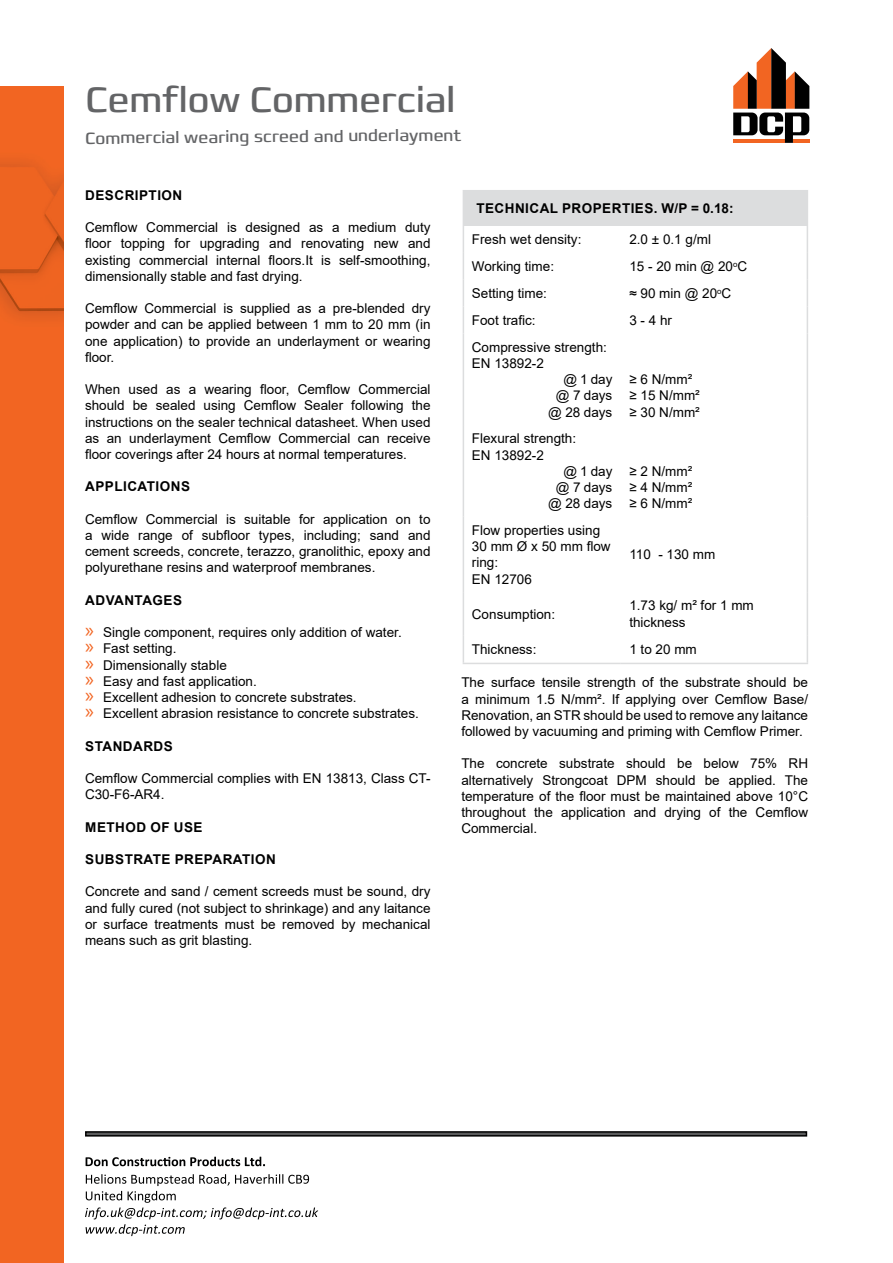
<style>
.page{position:relative;width:893px;height:1263px;background:#fff}
.page>*{position:absolute;margin:0;border:0;box-sizing:border-box;transform-origin:0 0}
.t1{font:36px "Francker CYR";color:#636466}
.t2{font:16.5px "Francker CYR";color:#636466}
.t3{font:13.5px/16.2px "Arial";color:#000;text-align:justify}
.t4{font:700 13.5px "Arial";letter-spacing:.035em;color:#000}
.s1{font-family:"Myriad Pro";font-size:21px;color:#f26522}
</style>
<div class="page">
<svg style="left:86px;top:1157px;width:179px;height:9px"></svg>
<svg style="left:85px;top:1174px;width:233px;height:62px"></svg>
<div style="left:85px;top:1131px;width:722px;height:5px;border:2px solid #000"></div>
<div style="left:463px;top:191px;width:344px;height:35px;background:#dcddde"></div>
<hr style="left:463px;top:190px;width:158px;height:1px;background:#dcddde">
<hr style="left:621px;top:190px;width:187px;height:1px;background:#dcddde">
<hr style="left:807px;top:191px;width:1px;height:35px;background:#dcddde">
<svg style="left:463px;top:226px;width:1px;height:107px"></svg>
<svg style="left:807px;top:226px;width:1px;height:107px"></svg>
<hr style="left:463px;top:333px;width:1px;height:92px;background:#dcddde">
<hr style="left:807px;top:333px;width:1px;height:92px;background:#dcddde">
<hr style="left:463px;top:425px;width:1px;height:92px;background:#dcddde">
<hr style="left:807px;top:425px;width:1px;height:92px;background:#dcddde">
<hr style="left:463px;top:517px;width:1px;height:75px;background:#dcddde">
<hr style="left:807px;top:517px;width:1px;height:75px;background:#dcddde">
<hr style="left:463px;top:592px;width:1px;height:43px;background:#dcddde">
<hr style="left:807px;top:592px;width:1px;height:43px;background:#dcddde">
<svg style="left:463px;top:635px;width:1px;height:28px"></svg>
<svg style="left:807px;top:635px;width:1px;height:28px"></svg>
<hr style="left:463px;top:663px;width:158px;height:1px;background:#dcddde">
<hr style="left:621px;top:663px;width:187px;height:1px;background:#dcddde">
<svg style="left:733px;top:48px;width:76px;height:95px"></svg>
<div style="left:0;top:86px;width:64px;height:1177px;background:#f26522"></div>
<img style="left:0;top:161px;width:64px;height:158px">
<h1 class="t1" style="left:85px;top:77px;width:372px">Cemflow Commercial</h1>
<p class="t2" style="left:85px;top:129px;width:378px;rotate:-1deg">Commercial wearing screed and underlayment</p>
<p class="t4" style="left:85px;top:186px;width:98px">DESCRIPTION</p>
<p class="t3" style="left:85px;top:219px;width:347px">Cemflow Commercial is designed as a medium duty floor topping for upgrading and renovating new and existing commercial internal floors.It is self-smoothing, dimensionally stable and fast drying.</p>
<p class="t3" style="left:85px;top:300px;width:347px">Cemflow Commercial is supplied as a pre-blended dry powder and can be applied between 1 mm to 20 mm (in one application) to provide an underlayment or wearing floor.</p>
<p class="t3" style="left:85px;top:381px;width:347px">When used as a wearing floor, Cemflow Commercial should be sealed using Cemflow Sealer following the instructions on the sealer technical datasheet. When used as an underlayment Cemflow Commercial can receive floor coverings after 24 hours at normal temperatures.</p>
<p class="t4" style="left:85px;top:477px;width:106px">APPLICATIONS</p>
<p class="t3" style="left:85px;top:511px;width:347px">Cemflow Commercial is suitable for application on to a wide range of subfloor types, including; sand and cement screeds, concrete, terazzo, granolithic, epoxy and polyurethane resins and waterproof membranes.</p>
<p class="t4" style="left:85px;top:591px;width:98px">ADVANTAGES</p>
<p class="t3" style="left:85px;top:624px;width:335px;text-align:left"><span class="s1">»</span> Single component, requires only addition of water.<br><span class="s1">»</span> Fast setting.<br><span class="s1">»</span> Dimensionally stable<br><span class="s1">»</span> Easy and fast application.<br><span class="s1">»</span> Excellent adhesion to concrete substrates.<br><span class="s1">»</span> Excellent abrasion resistance to concrete substrates.</p>
<p class="t4" style="left:85px;top:736px;width:89px">STANDARDS</p>
<p class="t3" style="left:85px;top:770px;width:347px">Cemflow Commercial complies with EN 13813, Class CT-<br>C30-F6-AR4.</p>
<p class="t4" style="left:85px;top:817px;width:119px">METHOD OF USE</p>
<p class="t4" style="left:85px;top:850px;width:192px">SUBSTRATE PREPARATION</p>
<p class="t3" style="left:85px;top:883px;width:347px">Concrete and sand / cement screeds must be sound, dry and fully cured (not subject to shrinkage) and any laitance or surface treatments must be removed by mechanical means such as grit blasting.</p>
<p class="t4" style="left:476px;top:199px;width:259px">TECHNICAL PROPERTIES. W/P = 0.18:</p>
<p class="t3" style="left:472px;top:231px;width:111px">Fresh wet density:</p>
<p class="t3" style="left:629px;top:231px;width:83px">2.0 ± 0.1 g/ml</p>
<p class="t3" style="left:472px;top:258px;width:84px">Working time:</p>
<p class="t3" style="left:629px;top:258px;width:119px">15 - 20 min @ 20<sup>o</sup>C</p>
<p class="t3" style="left:472px;top:285px;width:77px">Setting time:</p>
<p class="t3" style="left:629px;top:285px;width:104px">≈ 90 min @ 20<sup>o</sup>C</p>
<p class="t3" style="left:472px;top:312px;width:65px">Foot trafic:</p>
<p class="t3" style="left:629px;top:312px;width:44px">3 - 4 hr</p>
<p class="t3" style="left:472px;top:339px;width:137px">Compressive strength:</p>
<p class="t3" style="left:472px;top:355px;width:74px">EN 13892-2</p>
<p class="t3" style="left:563px;top:371px;width:51px">@ 1 day</p>
<p class="t3" style="left:556px;top:387px;width:58px">@ 7 days</p>
<p class="t3" style="left:548px;top:404px;width:66px">@ 28 days</p>
<p class="t3" style="left:629px;top:371px;width:72px;text-align:left">≥ 6 N/mm² ≥ 15 N/mm² ≥ 30 N/mm²</p>
<p class="t3" style="left:472px;top:430px;width:106px">Flexural strength:</p>
<p class="t3" style="left:472px;top:447px;width:74px">EN 13892-2</p>
<p class="t3" style="left:563px;top:463px;width:51px">@ 1 day</p>
<p class="t3" style="left:556px;top:479px;width:58px">@ 7 days</p>
<p class="t3" style="left:548px;top:495px;width:66px">@ 28 days</p>
<p class="t3" style="left:472px;top:522px;width:140px;text-align:left">Flow properties using<br>30 mm Ø x 50 mm flow ring:<br>EN 12706</p>
<p class="t3" style="left:629px;top:463px;width:64px">≥ 2 N/mm² ≥ 4 N/mm² ≥ 6 N/mm²</p>
<p class="t3" style="left:629px;top:546px;width:88px">110 - 130 mm</p>
<p class="t3" style="left:472px;top:606px;width:85px">Consumption:</p>
<p class="t3" style="left:629px;top:597px;width:126px">1.73 kg/ m² for 1 mm thickness</p>
<p class="t3" style="left:472px;top:641px;width:66px">Thickness:</p>
<p class="t3" style="left:629px;top:641px;width:69px">1 to 20 mm</p>
<p class="t3" style="left:461px;top:674px;width:348px">The surface tensile strength of the substrate should be a minimum 1.5 N/mm². If applying over Cemflow Base/ Renovation, an STR should be used to remove any laitance followed by vacuuming and priming with Cemflow Primer.</p>
<p class="t3" style="left:461px;top:755px;width:348px">The concrete substrate should be below 75% RH alternatively Strongcoat DPM should be applied. The temperature of the floor must be maintained above 10°C throughout the application and drying of the Cemflow Commercial.</p>
</div>
